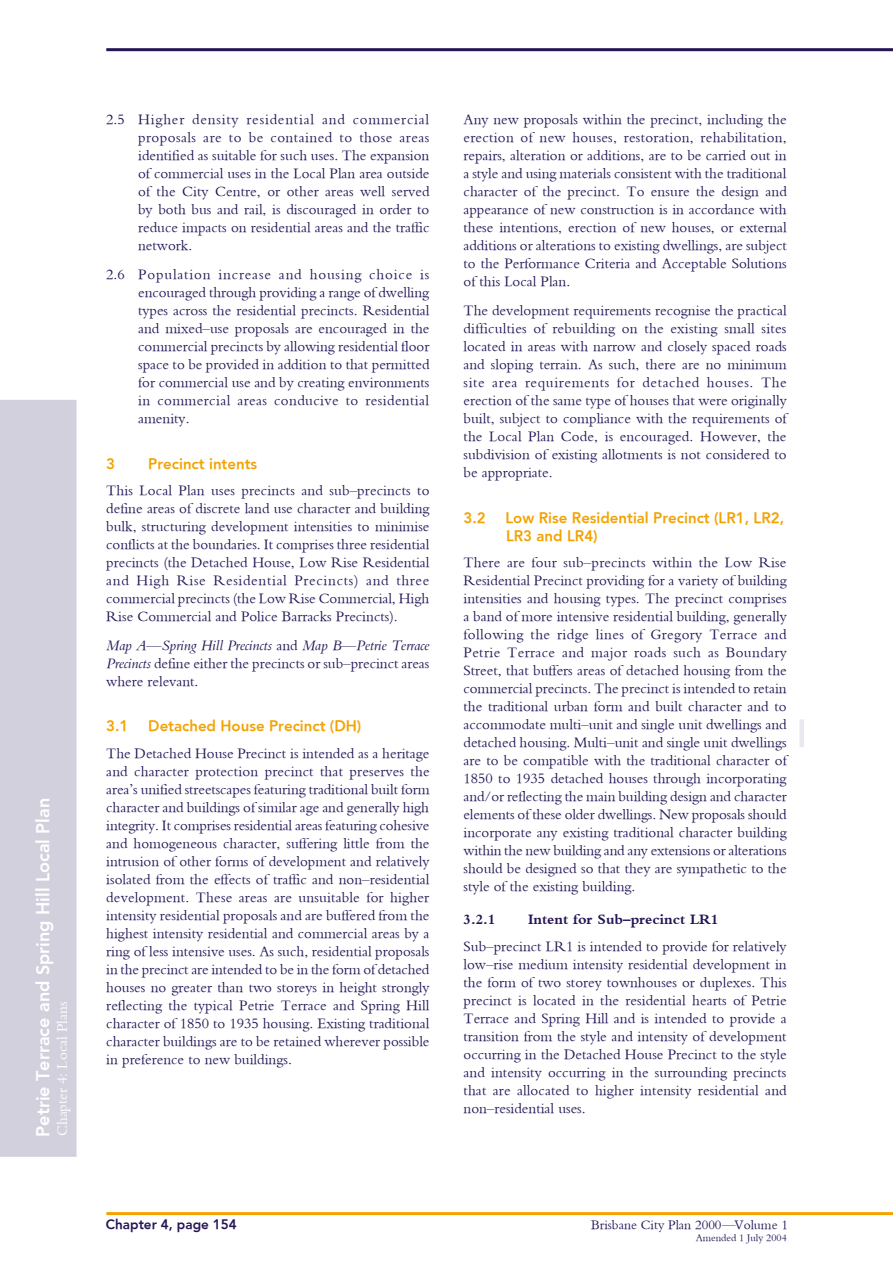
<style>
.page{position:relative;width:893px;height:1263px;background:#fff}
.page>*{position:absolute;margin:0;border:0;box-sizing:border-box;transform-origin:0 0}
.t1{font:800 18px "H Avenir";color:#fff}
.t2{font:15px/18px "Bembo";color:#251555;text-align:justify}
.t3{font:800 15px/18px "H Avenir";color:#f3a300}
.t4{font:700 15px "Bembo";color:#251555}
.t5{font:15px "Bembo";color:#fff}
.t6{font:13.5px "Bembo";color:#251555}
.t7{font:800 13.5px "H Avenir";color:#251555}
.t8{font:10.5px "Bembo";color:#251555}
.s1{font-style:italic}
</style>
<div class="page">
<hr style="left:106px;top:48px;width:787px;height:3px;background:#251555">
<div style="left:0;top:400px;width:77px;height:757px;background:#d3d0dd"></div>
<hr style="left:106px;top:1212px;width:787px;height:3px;background:#f3a300">
<div style="left:799px;top:719px;width:5px;height:28px;background:#e9e8ee"></div>
<p class="t1" style="left:32px;top:1136px;width:340px;rotate:-90deg">Petrie Terrace and Spring Hill Local Plan</p>
<p class="t5" style="left:53px;top:1136px;width:136px;rotate:-90deg">Chapter 4: Local Plans</p>
<p class="t2" style="left:138px;top:110px;width:293px;text-indent:-32px">2.5 Higher density residential and commercial proposals are to be contained to those areas identified as suitable for such uses. The expansion of commercial uses in the Local Plan area outside of the City Centre, or other areas well served by both bus and rail, is discouraged in order to reduce impacts on residential areas and the traffic network.</p>
<p class="t2" style="left:138px;top:265px;width:293px;text-indent:-32px">2.6 Population increase and housing choice is encouraged through providing a range of dwelling types across the residential precincts. Residential and mixed–use proposals are encouraged in the commercial precincts by allowing residential floor space to be provided in addition to that permitted for commercial use and by creating environments in commercial areas conducive to residential amenity.</p>
<p class="t3" style="left:106px;top:454px;width:10px">3</p>
<p class="t3" style="left:148px;top:454px;width:110px">Precinct intents</p>
<p class="t2" style="left:106px;top:481px;width:325px">This Local Plan uses precincts and sub–precincts to define areas of discrete land use character and building bulk, structuring development intensities to minimise conflicts at the boundaries. It comprises three residential precincts (the Detached House, Low Rise Residential and High Rise Residential Precincts) and three commercial precincts (the Low Rise Commercial, High Rise Commercial and Police Barracks Precincts).</p>
<p class="t2" style="left:106px;top:636px;width:325px"><span class="s1">Map A—Spring Hill Precincts</span> and <span class="s1">Map B—Petrie Terrace Precincts</span> define either the precincts or sub–precinct areas where relevant.</p>
<p class="t3" style="left:106px;top:717px;width:24px">3.1</p>
<p class="t3" style="left:148px;top:717px;width:215px">Detached House Precinct (DH)</p>
<p class="t2" style="left:106px;top:744px;width:325px">The Detached House Precinct is intended as a heritage and character protection precinct that preserves the area’s unified streetscapes featuring traditional built form character and buildings of similar age and generally high integrity. It comprises residential areas featuring cohesive and homogeneous character, suffering little from the intrusion of other forms of development and relatively isolated from the effects of traffic and non–residential development. These areas are unsuitable for higher intensity residential proposals and are buffered from the highest intensity residential and commercial areas by a ring of less intensive uses. As such, residential proposals in the precinct are intended to be in the form of detached houses no greater than two storeys in height strongly reflecting the typical Petrie Terrace and Spring Hill character of 1850 to 1935 housing. Existing traditional character buildings are to be retained wherever possible in preference to new buildings.</p>
<p class="t2" style="left:464px;top:110px;width:325px">Any new proposals within the precinct, including the erection of new houses, restoration, rehabilitation, repairs, alteration or additions, are to be carried out in a style and using materials consistent with the traditional character of the precinct. To ensure the design and appearance of new construction is in accordance with these intentions, erection of new houses, or external additions or alterations to existing dwellings, are subject to the Performance Criteria and Acceptable Solutions of this Local Plan.</p>
<p class="t2" style="left:464px;top:301px;width:325px">The development requirements recognise the practical difficulties of rebuilding on the existing small sites located in areas with narrow and closely spaced roads and sloping terrain. As such, there are no minimum site area requirements for detached houses. The erection of the same type of houses that were originally built, subject to compliance with the requirements of the Local Plan Code, is encouraged. However, the subdivision of existing allotments is not considered to be appropriate.</p>
<p class="t3" style="left:464px;top:508px;width:24px">3.2</p>
<p class="t3" style="left:506px;top:508px;width:280px">Low Rise Residential Precinct (LR1, LR2,<br>LR3 and LR4)</p>
<p class="t2" style="left:464px;top:553px;width:325px">There are four sub–precincts within the Low Rise Residential Precinct providing for a variety of building intensities and housing types. The precinct comprises a band of more intensive residential building, generally following the ridge lines of Gregory Terrace and Petrie Terrace and major roads such as Boundary Street, that buffers areas of detached housing from the commercial precincts. The precinct is intended to retain the traditional urban form and built character and to accommodate multi–unit and single unit dwellings and detached housing. Multi–unit and single unit dwellings are to be compatible with the traditional character of 1850 to 1935 detached houses through incorporating and/or reflecting the main building design and character elements of these older dwellings. New proposals should incorporate any existing traditional character building within the new building and any extensions or alterations should be designed so that they are sympathetic to the style of the existing building.</p>
<p class="t4" style="left:464px;top:911px;width:33px">3.2.1</p>
<p class="t4" style="left:528px;top:911px;width:192px">Intent for Sub–precinct LR1</p>
<p class="t2" style="left:464px;top:936px;width:325px">Sub–precinct LR1 is intended to provide for relatively low–rise medium intensity residential development in the form of two storey townhouses or duplexes. This precinct is located in the residential hearts of Petrie Terrace and Spring Hill and is intended to provide a transition from the style and intensity of development occurring in the Detached House Precinct to the style and intensity occurring in the surrounding precincts that are allocated to higher intensity residential and non–residential uses.</p>
<p class="t7" style="left:106px;top:1216px;width:132px">Chapter 4, page 154</p>
<p class="t6" style="left:591px;top:1217px;width:198px">Brisbane City Plan 2000—Volume 1</p>
<p class="t8" style="left:696px;top:1231px;width:93px">Amended 1 July 2004</p>
</div>
